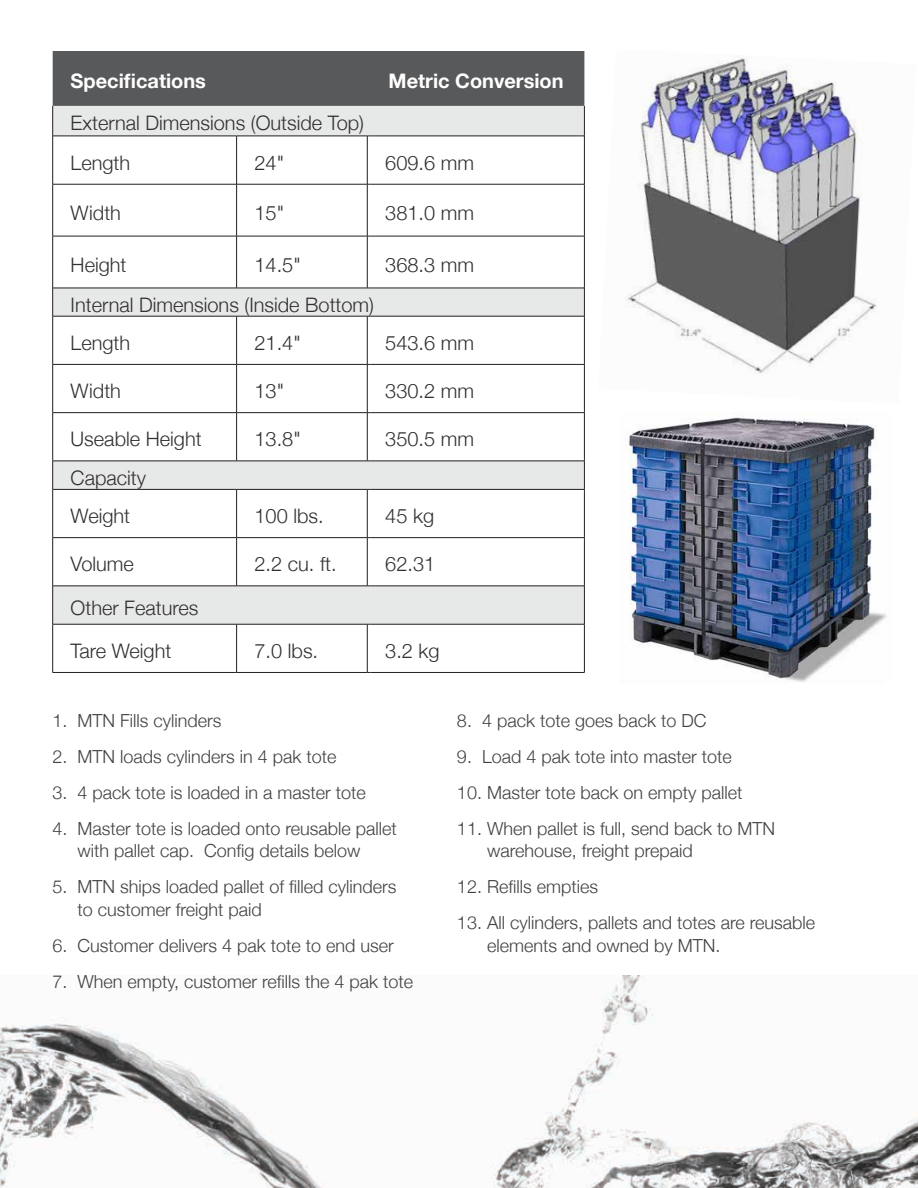
<style>
.page{position:relative;width:918px;height:1188px;background:#fff}
.page>*{position:absolute;margin:0;border:0;box-sizing:border-box;transform-origin:0 0}
.t1{font:300 19.95px/39.3px "Helvetica Neue";color:#323031}
.t2{font:700 19.95px "Helvetica Neue";color:#fff}
.t3{font:300 18px/22.5px "Helvetica Neue";color:#414142}
</style>
<div class="page">
<img style="left:0;top:975px;width:918px;height:213px">
<img style="left:625px;top:58px;width:252px;height:316px">
<div style="left:53px;top:51px;width:531px;height:55px;background:#58595b"></div>
<svg style="left:53px;top:106px;width:531px;height:518px"></svg>
<hr style="left:52px;top:106px;width:1px;height:30px;background:#231f20">
<hr style="left:584px;top:106px;width:1px;height:30px;background:#231f20">
<hr style="left:52px;top:136px;width:185px;height:1px;background:#231f20">
<hr style="left:52px;top:136px;width:1px;height:48px;background:#231f20">
<hr style="left:237px;top:136px;width:130px;height:1px;background:#231f20">
<hr style="left:236px;top:136px;width:1px;height:48px;background:#231f20">
<hr style="left:367px;top:136px;width:1px;height:48px;background:#231f20">
<hr style="left:371px;top:136px;width:214px;height:1px;background:#231f20">
<hr style="left:584px;top:136px;width:1px;height:48px;background:#231f20">
<hr style="left:52px;top:184px;width:185px;height:1px;background:#231f20">
<hr style="left:52px;top:184px;width:1px;height:52px;background:#231f20">
<hr style="left:237px;top:184px;width:130px;height:1px;background:#231f20">
<hr style="left:236px;top:184px;width:1px;height:52px;background:#231f20">
<hr style="left:367px;top:184px;width:1px;height:52px;background:#231f20">
<hr style="left:371px;top:184px;width:214px;height:1px;background:#231f20">
<hr style="left:584px;top:184px;width:1px;height:52px;background:#231f20">
<hr style="left:52px;top:236px;width:185px;height:1px;background:#231f20">
<hr style="left:52px;top:236px;width:1px;height:52px;background:#231f20">
<hr style="left:237px;top:236px;width:130px;height:1px;background:#231f20">
<hr style="left:236px;top:236px;width:1px;height:52px;background:#231f20">
<hr style="left:367px;top:236px;width:1px;height:52px;background:#231f20">
<hr style="left:371px;top:236px;width:214px;height:1px;background:#231f20">
<hr style="left:584px;top:236px;width:1px;height:52px;background:#231f20">
<hr style="left:52px;top:288px;width:185px;height:1px;background:#231f20">
<svg style="left:52px;top:288px;width:1px;height:28px"></svg>
<hr style="left:237px;top:288px;width:130px;height:1px;background:#231f20">
<hr style="left:371px;top:288px;width:214px;height:1px;background:#231f20">
<svg style="left:584px;top:288px;width:1px;height:28px"></svg>
<hr style="left:52px;top:316px;width:185px;height:1px;background:#231f20">
<hr style="left:52px;top:316px;width:1px;height:48px;background:#231f20">
<hr style="left:237px;top:316px;width:130px;height:1px;background:#231f20">
<hr style="left:236px;top:316px;width:1px;height:48px;background:#231f20">
<hr style="left:367px;top:316px;width:1px;height:48px;background:#231f20">
<hr style="left:371px;top:316px;width:214px;height:1px;background:#231f20">
<hr style="left:584px;top:316px;width:1px;height:48px;background:#231f20">
<hr style="left:52px;top:364px;width:185px;height:1px;background:#231f20">
<hr style="left:52px;top:365px;width:1px;height:47px;background:#231f20">
<hr style="left:237px;top:364px;width:130px;height:1px;background:#231f20">
<hr style="left:236px;top:365px;width:1px;height:47px;background:#231f20">
<hr style="left:367px;top:365px;width:1px;height:47px;background:#231f20">
<hr style="left:371px;top:364px;width:214px;height:1px;background:#231f20">
<hr style="left:584px;top:365px;width:1px;height:47px;background:#231f20">
<hr style="left:52px;top:412px;width:185px;height:1px;background:#231f20">
<hr style="left:52px;top:413px;width:1px;height:48px;background:#231f20">
<hr style="left:237px;top:412px;width:130px;height:1px;background:#231f20">
<hr style="left:236px;top:413px;width:1px;height:48px;background:#231f20">
<hr style="left:367px;top:413px;width:1px;height:48px;background:#231f20">
<hr style="left:371px;top:412px;width:214px;height:1px;background:#231f20">
<hr style="left:584px;top:413px;width:1px;height:48px;background:#231f20">
<hr style="left:52px;top:461px;width:185px;height:1px;background:#231f20">
<svg style="left:52px;top:461px;width:1px;height:28px"></svg>
<hr style="left:237px;top:461px;width:130px;height:1px;background:#231f20">
<hr style="left:371px;top:461px;width:214px;height:1px;background:#231f20">
<svg style="left:584px;top:461px;width:1px;height:28px"></svg>
<hr style="left:52px;top:489px;width:185px;height:1px;background:#231f20">
<hr style="left:52px;top:490px;width:1px;height:47px;background:#231f20">
<hr style="left:237px;top:489px;width:130px;height:1px;background:#231f20">
<hr style="left:236px;top:490px;width:1px;height:47px;background:#231f20">
<hr style="left:367px;top:490px;width:1px;height:47px;background:#231f20">
<hr style="left:371px;top:489px;width:214px;height:1px;background:#231f20">
<hr style="left:584px;top:490px;width:1px;height:47px;background:#231f20">
<hr style="left:52px;top:537px;width:185px;height:1px;background:#231f20">
<hr style="left:52px;top:538px;width:1px;height:48px;background:#231f20">
<hr style="left:237px;top:537px;width:130px;height:1px;background:#231f20">
<hr style="left:236px;top:538px;width:1px;height:48px;background:#231f20">
<hr style="left:367px;top:538px;width:1px;height:48px;background:#231f20">
<hr style="left:371px;top:537px;width:214px;height:1px;background:#231f20">
<hr style="left:584px;top:538px;width:1px;height:48px;background:#231f20">
<hr style="left:52px;top:586px;width:185px;height:1px;background:#231f20">
<hr style="left:52px;top:586px;width:1px;height:38px;background:#231f20">
<hr style="left:237px;top:586px;width:130px;height:1px;background:#231f20">
<hr style="left:371px;top:586px;width:214px;height:1px;background:#231f20">
<hr style="left:584px;top:586px;width:1px;height:38px;background:#231f20">
<hr style="left:52px;top:624px;width:185px;height:1px;background:#231f20">
<hr style="left:52px;top:624px;width:1px;height:48px;background:#231f20">
<hr style="left:237px;top:624px;width:130px;height:1px;background:#231f20">
<hr style="left:236px;top:624px;width:1px;height:48px;background:#231f20">
<hr style="left:367px;top:624px;width:1px;height:48px;background:#231f20">
<hr style="left:371px;top:624px;width:214px;height:1px;background:#231f20">
<hr style="left:584px;top:624px;width:1px;height:48px;background:#231f20">
<hr style="left:52px;top:672px;width:185px;height:1px;background:#231f20">
<hr style="left:237px;top:672px;width:130px;height:1px;background:#231f20">
<hr style="left:371px;top:672px;width:214px;height:1px;background:#231f20">
<img style="left:628px;top:417px;width:259px;height:265px">
<p class="t2" style="left:71px;top:63px;width:137px">Specifications</p>
<p class="t2" style="left:389px;top:63px;width:177px">Metric Conversion</p>
<p class="t1" style="left:71px;top:103px;width:295px">External Dimensions (Outside Top)<br>Length</p>
<p class="t1" style="left:255px;top:142px;width:31px">24"</p>
<p class="t1" style="left:385px;top:142px;width:90px">609.6 mm</p>
<p class="t1" style="left:71px;top:192px;width:52px">Width</p>
<p class="t1" style="left:255px;top:192px;width:31px">15"</p>
<p class="t1" style="left:385px;top:192px;width:90px">381.0 mm</p>
<p class="t1" style="left:71px;top:244px;width:57px">Height</p>
<p class="t1" style="left:255px;top:244px;width:48px">14.5"</p>
<p class="t1" style="left:385px;top:244px;width:90px">368.3 mm</p>
<p class="t1" style="left:71px;top:284px;width:305px;line-height:38.2px">Internal Dimensions (Inside Bottom)<br>Length</p>
<p class="t1" style="left:255px;top:322px;width:48px">21.4"</p>
<p class="t1" style="left:385px;top:322px;width:90px">543.6 mm</p>
<p class="t1" style="left:71px;top:370px;width:52px">Width</p>
<p class="t1" style="left:255px;top:370px;width:31px">13"</p>
<p class="t1" style="left:385px;top:370px;width:90px">330.2 mm</p>
<p class="t1" style="left:71px;top:419px;width:133px">Useable Height</p>
<p class="t1" style="left:255px;top:419px;width:48px">13.8"</p>
<p class="t1" style="left:385px;top:419px;width:90px">350.5 mm</p>
<p class="t1" style="left:71px;top:457px;width:77px;line-height:38.4px">Capacity<br>Weight</p>
<p class="t1" style="left:255px;top:495px;width:71px">100 lbs.</p>
<p class="t1" style="left:385px;top:495px;width:50px">45 kg</p>
<p class="t1" style="left:71px;top:544px;width:65px">Volume</p>
<p class="t1" style="left:255px;top:544px;width:84px">2.2 cu. ft.</p>
<p class="t1" style="left:385px;top:544px;width:52px">62.31</p>
<p class="t1" style="left:71px;top:585px;width:129px;line-height:43.3px">Other Features<br>Tare Weight</p>
<p class="t1" style="left:255px;top:630px;width:65px">7.0 lbs.</p>
<p class="t1" style="left:385px;top:630px;width:56px">3.2 kg</p>
<p class="t3" style="left:52px;top:708px;width:171px">1. MTN Fills cylinders</p>
<p class="t3" style="left:52px;top:744px;width:286px">2. MTN loads cylinders in 4 pak tote</p>
<p class="t3" style="left:52px;top:780px;width:315px">3. 4 pack tote is loaded in a master tote</p>
<p class="t3" style="left:78px;top:816px;width:321px;text-indent:-25px">4. Master tote is loaded onto reusable pallet with pallet cap. Config details below</p>
<p class="t3" style="left:78px;top:875px;width:321px;text-indent:-25px">5. MTN ships loaded pallet of filled cylinders to customer freight paid</p>
<p class="t3" style="left:52px;top:933px;width:343px">6. Customer delivers 4 pak tote to end user</p>
<p class="t3" style="left:52px;top:969px;width:362px">7. When empty, customer refills the 4 pak tote</p>
<p class="t3" style="left:457px;top:708px;width:251px">8. 4 pack tote goes back to DC</p>
<p class="t3" style="left:457px;top:744px;width:276px">9. Load 4 pak tote into master tote</p>
<p class="t3" style="left:457px;top:780px;width:287px">10. Master tote back on empty pallet</p>
<p class="t3" style="left:487px;top:816px;width:290px;text-indent:-30px">11. When pallet is full, send back to MTN warehouse, freight prepaid</p>
<p class="t3" style="left:457px;top:875px;width:143px">12. Refills empties</p>
<p class="t3" style="left:487px;top:911px;width:330px;text-indent:-30px">13. All cylinders, pallets and totes are reusable elements and owned by MTN.</p>
</div>
